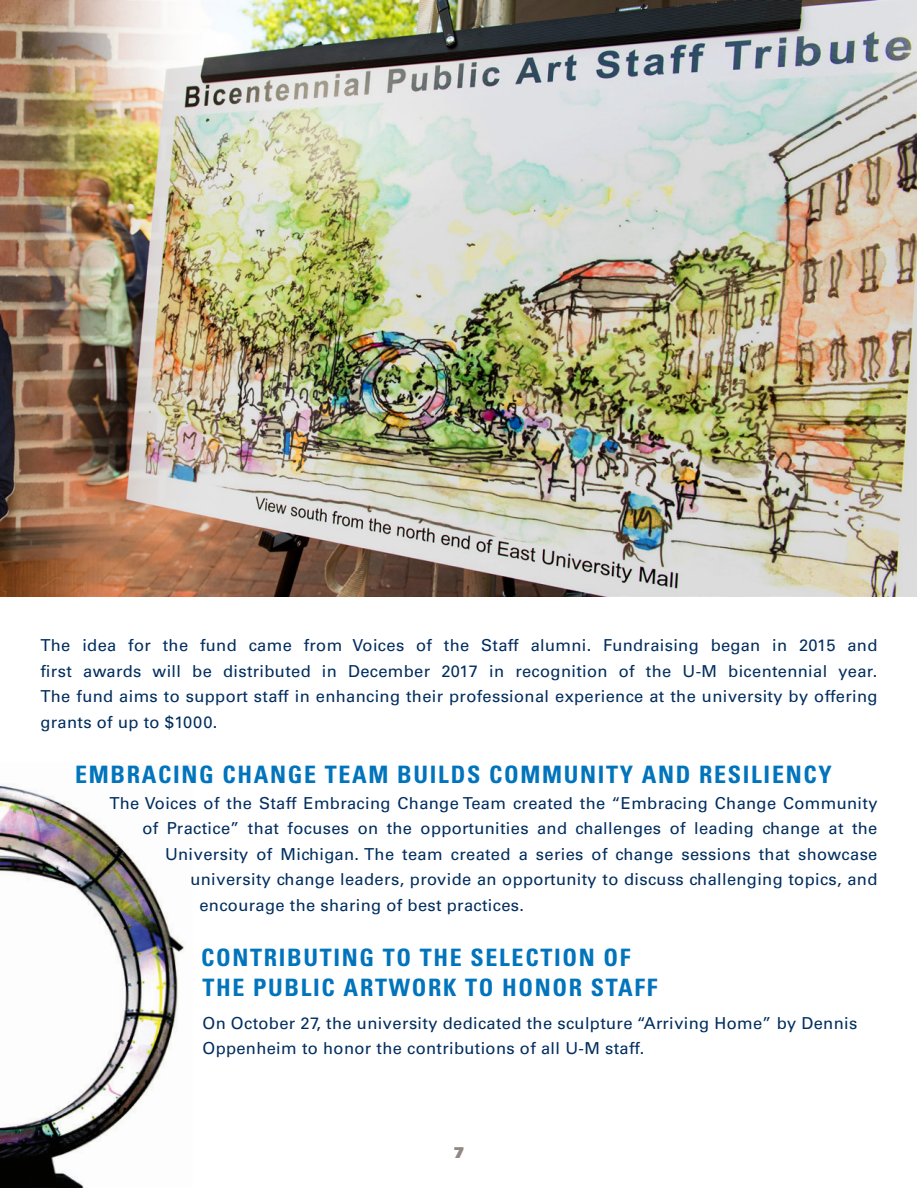
<style>
.page{position:relative;width:918px;height:1188px;background:#fff}
.page>*{position:absolute;margin:0;border:0;box-sizing:border-box;transform-origin:0 0}
.t1{font:700 condensed 24px/30px "Univers LT Std";letter-spacing:.07em;color:#0174bc}
.t2{font:16.5px/25.5px "Univers LT Std";letter-spacing:.02em;color:#002d5e;text-align:justify}
.t3{font:15px "Univers LT Std X Black";color:#918883}
</style>
<div class="page">
<img style="left:0;top:0;width:916px;height:596px">
<img style="left:0;top:764px;width:192px;height:424px">
<p class="t2" style="left:40px;top:633px;width:839px">The idea for the fund came from Voices of the Staff alumni. Fundraising began in 2015 and first awards will be distributed in December 2017 in recognition of the U-M bicentennial year.<br>The fund aims to support staff in enhancing their professional experience at the university by offering grants of up to $1000.</p>
<p class="t1" style="left:75px;top:760px;width:758px">EMBRACING CHANGE TEAM BUILDS COMMUNITY AND RESILIENCY</p>
<p class="t2" style="left:110px;top:790px;width:770px">The Voices of the Staff Embracing Change Team created the “Embracing Change Community</p>
<p class="t2" style="left:142px;top:816px;width:736px">of Practice” that focuses on the opportunities and challenges of leading change at the</p>
<p class="t2" style="left:165px;top:841px;width:714px">University of Michigan. The team created a series of change sessions that showcase</p>
<p class="t2" style="left:190px;top:867px;width:688px">university change leaders, provide an opportunity to discuss challenging topics, and</p>
<p class="t2" style="left:199px;top:892px;width:326px">encourage the sharing of best practices.</p>
<p class="t1" style="left:201px;top:943px;width:458px">CONTRIBUTING TO THE SELECTION OF<br>THE PUBLIC ARTWORK TO HONOR STAFF</p>
<p class="t2" style="left:202px;top:1010px;width:656px">On October 27, the university dedicated the sculpture “Arriving Home” by Dennis<br>Oppenheim to honor the contributions of all U-M staff.</p>
<p class="t3" style="left:454px;top:1143px;width:12px">7</p>
</div>
